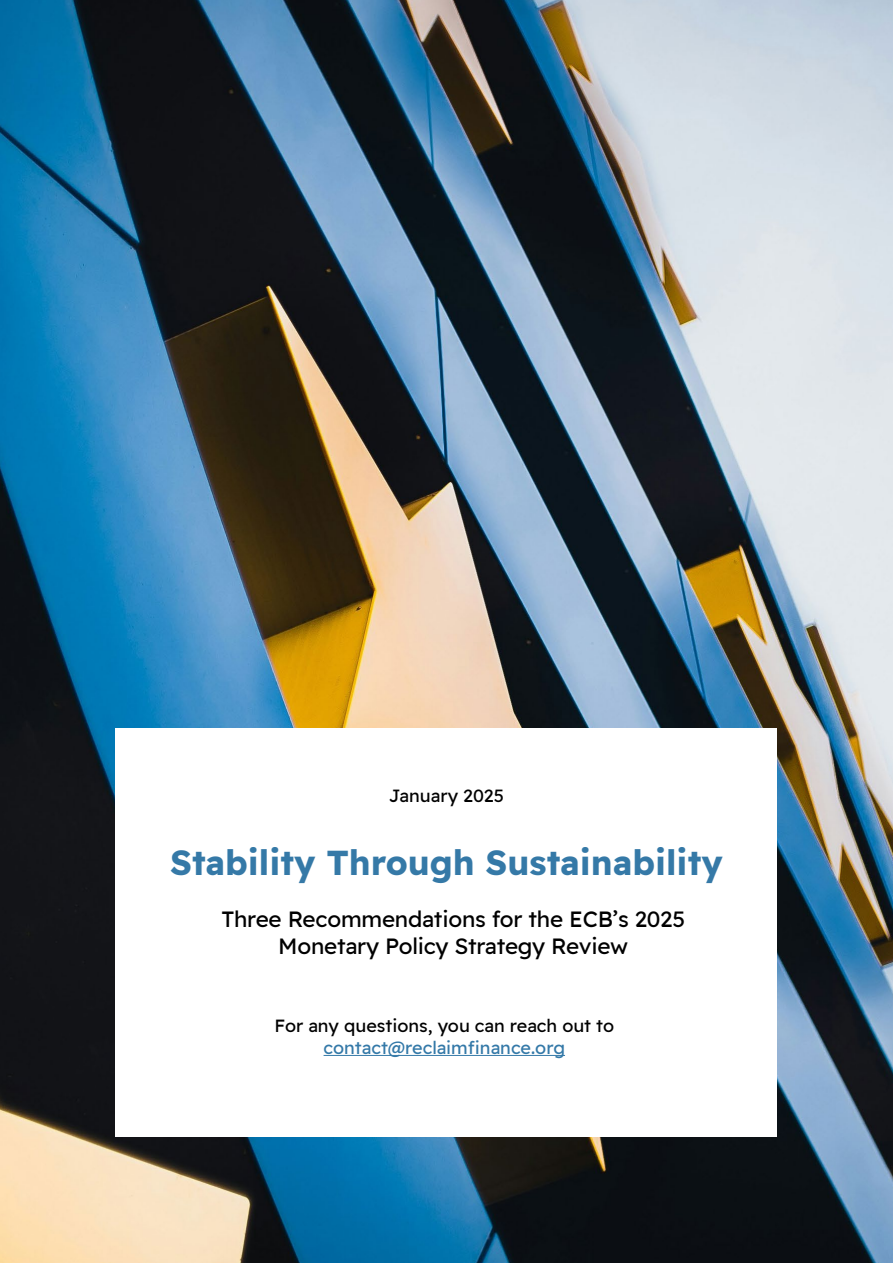
<style>
.page{position:relative;width:893px;height:1263px;background:#fff}
.page>*{position:absolute;margin:0;border:0;box-sizing:border-box;transform-origin:0 0}
.t1{font:700 34.5px "Readex Pro";color:#3579a7}
.t2{font:22.5px/27px "Readex Pro";letter-spacing:-.01em;color:#000;text-align:center}
.t3{font:18px "Readex Pro";color:#000}
.t4{font:18px "Readex Pro";color:#3479a8}
</style>
<div class="page">
<img style="left:0;top:0;width:893px;height:1263px">
<div style="left:116px;top:728px;width:661px;height:408px;background:#fff"></div>
<hr style="left:324px;top:1055px;width:241px;height:1px;background:#3479a8">
<p class="t3" style="left:389px;top:786px;width:117px">January 2025</p>
<h1 class="t1" style="left:170px;top:847px;width:554px">Stability Through Sustainability</h1>
<p class="t2" style="left:221px;top:905px;width:465px">Three Recommendations for the ECB’s 2025<br>Monetary Policy Strategy Review</p>
<p class="t3" style="left:274px;top:1018px;width:341px">For any questions, you can reach out to</p>
<p class="t4" style="left:324px;top:1037px;width:243px">contact@reclaimfinance.org</p>
</div>
